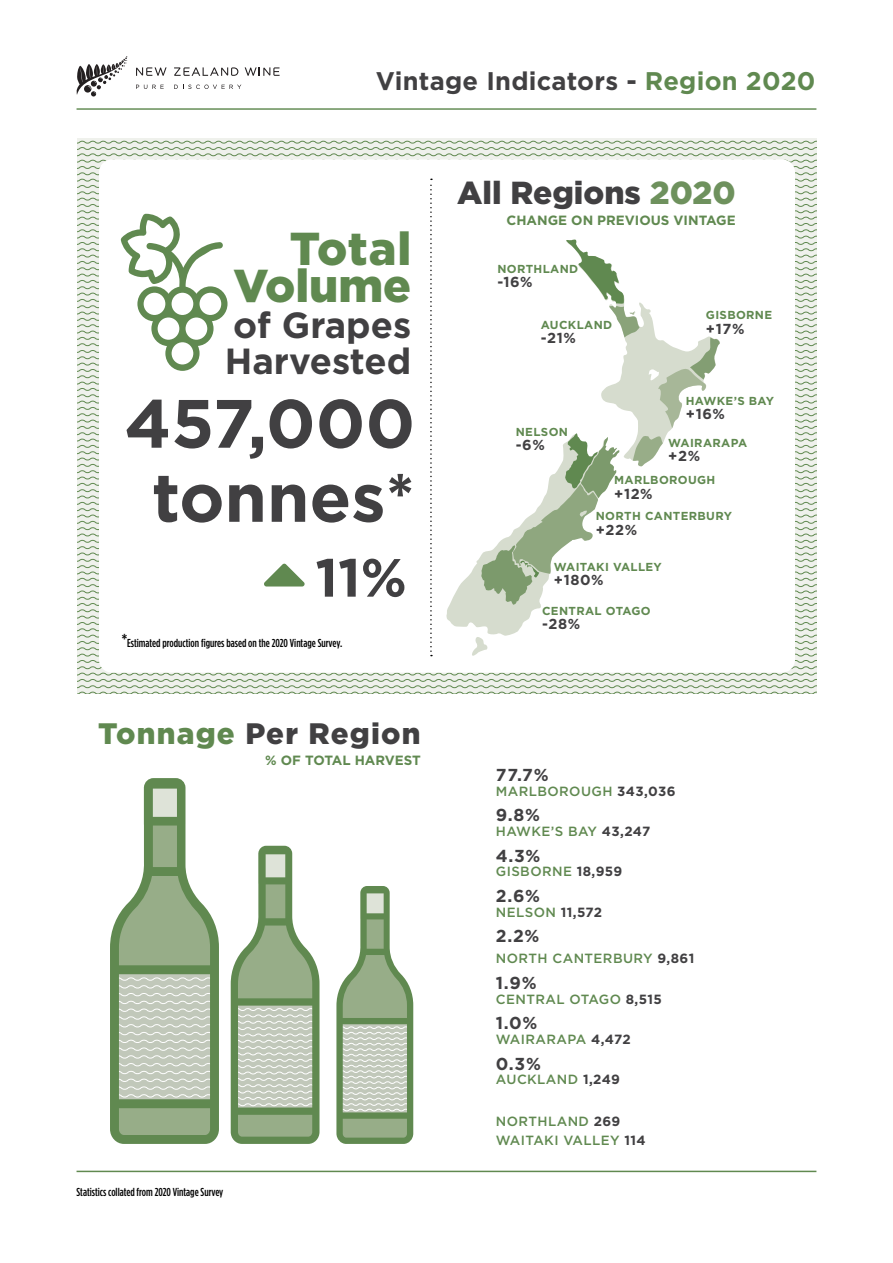
<style>
.page{position:relative;width:893px;height:1263px;background:#fff}
.page>*{position:absolute;margin:0;border:0;box-sizing:border-box;transform-origin:0 0}
.t1{font:700 68.25px/74.1px "Gotham";color:#414042;text-align:center}
.t2{font:700 53.7px "Gotham";color:#414042}
.t3{font:900 46.2px/36.3px "Gotham";color:#608950;text-align:right}
.t4{font:700 36.3px/36.3px "Gotham";color:#414042}
.t5{font:900 31.8px "Gotham";color:#414042}
.t6{font:900 29.55px "Gotham";letter-spacing:.04em;color:#414042}
.t7{font:700 25.5px "Gotham";letter-spacing:.01em;color:#414042}
.t8{font:700 17.25px "Gotham";color:#414042}
.t9{font:700 14.4px "Gotham";letter-spacing:.04em;color:#414042}
.t10{font:500 13.35px/18.9px "Gotham";letter-spacing:.03em;color:#608950}
.t11{font:700 13.35px "Gotham";color:#608950}
.t12{font:700 11.55px "Gotham";letter-spacing:.03em;color:#608950}
.t13{font:500 11.55px "Gotham Condensed";color:#000}
.s1{color:#608950}
.s2{color:#6e915d}
.s3{font-size:18.75px}
.s4{font-weight:700;color:#414042}
</style>
<div class="page">
<svg style="left:336px;top:886px;width:77px;height:258px"></svg>
<svg style="left:231px;top:846px;width:88px;height:298px"></svg>
<svg style="left:110px;top:778px;width:109px;height:366px"></svg>
<svg style="left:77px;top:140px;width:740px;height:554px"></svg>
<svg style="left:77px;top:56px;width:50px;height:40px"></svg>
<svg style="left:245px;top:67px;width:35px;height:9px"></svg>
<svg style="left:136px;top:67px;width:31px;height:9px"></svg>
<svg style="left:174px;top:67px;width:64px;height:9px"></svg>
<svg style="left:136px;top:85px;width:28px;height:4px"></svg>
<svg style="left:174px;top:85px;width:67px;height:4px"></svg>
<hr style="left:77px;top:108px;width:739px;height:2px;background:#608950">
<hr style="left:77px;top:1171px;width:739px;height:1px;background:#608950">
<h3 class="t7" style="left:376px;top:64px;width:441px">Vintage Indicators - <span class="s1">Region 2020</span></h3>
<h3 class="t5" style="left:457px;top:171px;width:280px">All Regions <span class="s2">2020</span></h3>
<p class="t11" style="left:507px;top:211px;width:231px">CHANGE ON PREVIOUS VINTAGE</p>
<h3 class="t3" style="left:233px;top:230px;width:179px">Total<br>Volume</h3>
<h3 class="t4" style="left:225px;top:307px;width:188px">of Grapes<br>Harvested</h3>
<h1 class="t1" style="left:124px;top:386px;width:292px">457,000 tonnes*</h1>
<h2 class="t2" style="left:264px;top:542px;width:144px"><span class="s1">➢</span> 11%</h2>
<p class="t12" style="left:554px;top:559px;width:109px">WAITAKI VALLEY</p>
<p class="t12" style="left:497px;top:261px;width:82px">NORTHLAND</p>
<p class="t9" style="left:497px;top:273px;width:37px">-16%</p>
<p class="t12" style="left:706px;top:307px;width:68px">GISBORNE</p>
<p class="t9" style="left:706px;top:319px;width:40px">+17%</p>
<p class="t12" style="left:541px;top:317px;width:73px">AUCKLAND</p>
<p class="t9" style="left:541px;top:329px;width:37px">-21%</p>
<p class="t12" style="left:686px;top:393px;width:90px">HAWKE’S BAY</p>
<p class="t9" style="left:686px;top:404px;width:41px">+16%</p>
<p class="t12" style="left:516px;top:424px;width:54px">NELSON</p>
<p class="t9" style="left:516px;top:436px;width:31px">-6%</p>
<p class="t12" style="left:668px;top:435px;width:80px">WAIRARAPA</p>
<p class="t9" style="left:668px;top:447px;width:33px">+2%</p>
<p class="t12" style="left:614px;top:472px;width:103px">MARLBOROUGH</p>
<p class="t9" style="left:614px;top:484px;width:40px">+12%</p>
<p class="t12" style="left:596px;top:508px;width:138px">NORTH CANTERBURY</p>
<p class="t9" style="left:596px;top:520px;width:43px">+22%</p>
<p class="t9" style="left:554px;top:571px;width:51px">+180%</p>
<p class="t13" style="left:122px;top:636px;width:222px"><span class="s3">*</span>Estimated production figures based on the 2020 Vintage Survey.</p>
<h3 class="t6" style="left:98px;top:713px;width:324px"><span class="s1">Tonnage</span> Per Region</h3>
<p class="t11" style="left:265px;top:751px;width:157px">% OF TOTAL HARVEST</p>
<p class="t13" style="left:77px;top:1185px;width:148px">Statistics collated from 2020 Vintage Survey</p>
<p class="t12" style="left:542px;top:603px;width:110px">CENTRAL OTAGO</p>
<p class="t9" style="left:542px;top:615px;width:40px">-28%</p>
<p class="t8" style="left:496px;top:764px;width:54px">77.7%</p>
<p class="t10" style="left:496px;top:781px;width:181px">MARLBOROUGH <span class="s4">343,036</span></p>
<p class="t8" style="left:496px;top:804px;width:46px">9.8%</p>
<p class="t10" style="left:496px;top:822px;width:156px">HAWKE’S BAY <span class="s4">43,247</span></p>
<p class="t8" style="left:496px;top:844px;width:46px">4.3%</p>
<p class="t10" style="left:496px;top:862px;width:128px">GISBORNE <span class="s4">18,959</span></p>
<p class="t8" style="left:496px;top:884px;width:46px">2.6%</p>
<p class="t10" style="left:496px;top:902px;width:108px">NELSON <span class="s4">11,572</span></p>
<p class="t8" style="left:496px;top:924px;width:45px">2.2%</p>
<p class="t10" style="left:496px;top:949px;width:200px">NORTH CANTERBURY <span class="s4">9,861</span></p>
<p class="t8" style="left:496px;top:971px;width:42px">1.9%</p>
<p class="t10" style="left:496px;top:989px;width:168px">CENTRAL OTAGO <span class="s4">8,515</span></p>
<p class="t8" style="left:496px;top:1012px;width:43px">1.0%</p>
<p class="t10" style="left:496px;top:1029px;width:136px">WAIRARAPA <span class="s4">4,472</span></p>
<p class="t8" style="left:496px;top:1052px;width:46px">0.3%</p>
<p class="t10" style="left:496px;top:1070px;width:126px">AUCKLAND <span class="s4">1,249</span></p>
<p class="t10" style="left:496px;top:1112px;width:151px">NORTHLAND <span class="s4">269<br></span>WAITAKI VALLEY <span class="s4">114</span></p>
</div>
